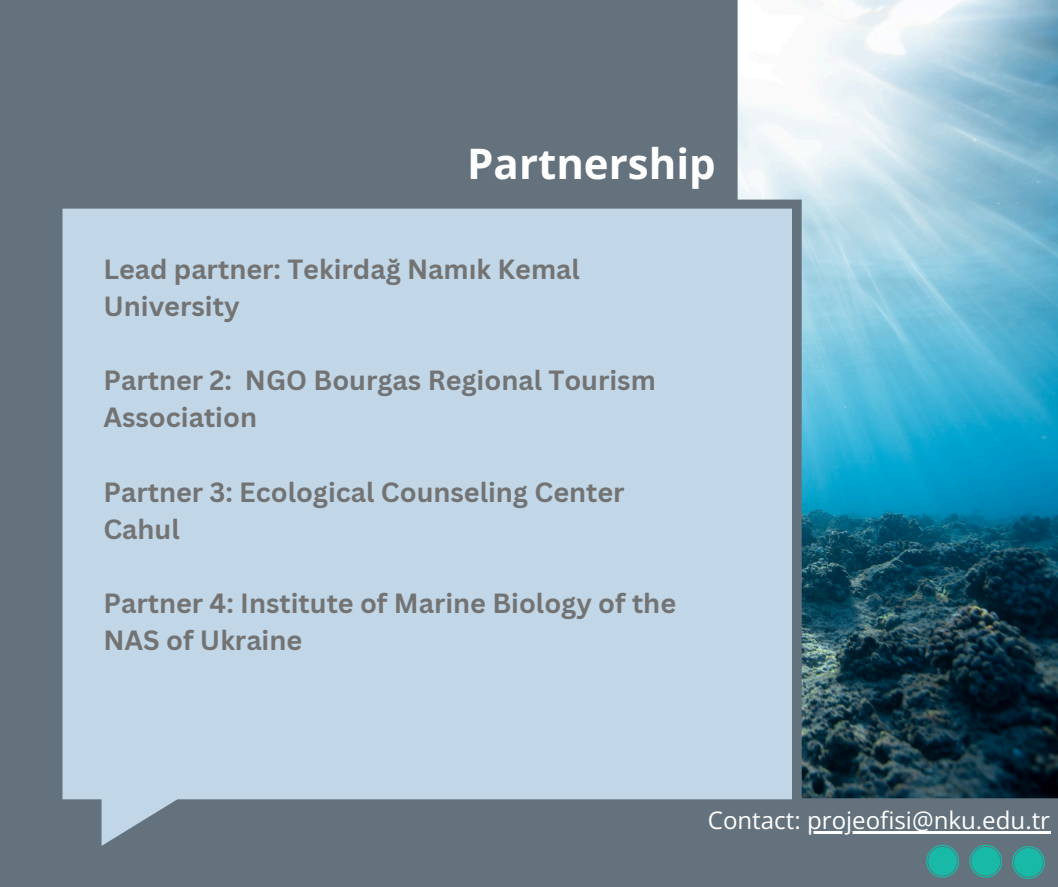
<style>
.page{position:relative;width:1058px;height:887px;background:#fff}
.page>*{position:absolute;margin:0;border:0;box-sizing:border-box;transform-origin:0 0}
.t1{font:700 42px "Open Sans";color:#fff}
.t2{font:700 27px/37.2px "Canva Sans";color:#737373}
.t3{font:24.15px "Open Sans";color:#fff}
</style>
<div class="page">
<div style="left:0;top:0;width:1058px;height:886px;background:#63727d"></div>
<svg style="left:1012px;top:846px;width:32px;height:32px"></svg>
<div style="left:1014px;top:848px;width:28px;height:28px;background:#18b9a7;border-radius:50%"></div>
<svg style="left:969px;top:844px;width:32px;height:33px"></svg>
<div style="left:971px;top:846px;width:29px;height:29px;background:#18b9a7;border-radius:50%"></div>
<svg style="left:926px;top:844px;width:32px;height:33px"></svg>
<div style="left:928px;top:846px;width:29px;height:29px;background:#18b9a7;border-radius:50%"></div>
<svg style="left:62px;top:209px;width:729px;height:636px;background:#bacfdf"></svg>
<img style="left:737px;top:0;width:321px;height:798px">
<hr style="left:807px;top:831px;width:243px;height:2px;background:#fff">
<h1 class="t1" style="left:467px;top:134px;width:250px">Partnership</h1>
<h2 class="t2" style="left:103px;top:249px;width:478px">Lead partner: Tekirdağ Namık Kemal<br>University</h2>
<h2 class="t2" style="left:103px;top:361px;width:554px">Partner 2: NGO Bourgas Regional Tourism<br>Association</h2>
<h2 class="t2" style="left:103px;top:472px;width:523px">Partner 3: Ecological Counseling Center<br>Cahul</h2>
<h2 class="t2" style="left:103px;top:584px;width:574px">Partner 4: Institute of Marine Biology of the<br>NAS of Ukraine</h2>
<p class="t3" style="left:708px;top:803px;width:344px">Contact: projeofisi@nku.edu.tr</p>
</div>
